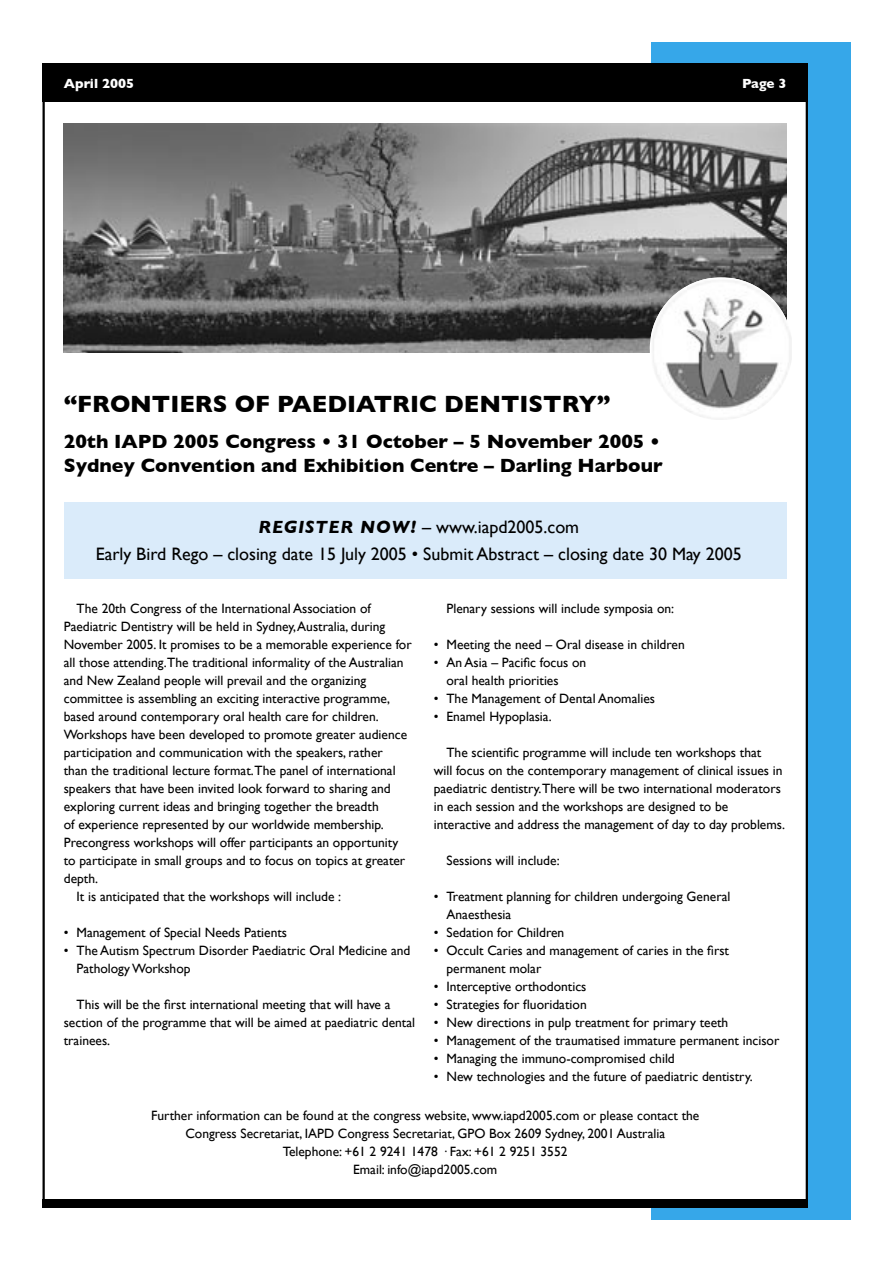
<style>
.page{position:relative;width:893px;height:1263px;background:#fff}
.page>*{position:absolute;margin:0;border:0;box-sizing:border-box;transform-origin:0 0}
.t1{font:700 24px "Gill Sans";color:#000}
.t2{font:700 19.5px "Gill Sans";color:#000}
.t3{font:18px "Gill Sans";color:#000}
.text{font:13.5px/18px "Gill Sans";color:#000}
.bullets{font:13.5px/18px "Gill Sans";color:#000}
.text_range_left{font:13.5px/18px "Gill Sans";color:#000;text-align:center}
.t4{font:700 13.5px "Gill Sans";color:#fff}
.s1{font-weight:700;font-style:italic}
</style>
<div class="page">
<div style="left:651px;top:43px;width:199px;height:1177px;background:#36a7e9"></div>
<div style="left:44px;top:65px;width:763px;height:1141px;background:#fff"></div>
<div style="left:43px;top:64px;width:765px;height:38px;background:#000"></div>
<img style="left:64px;top:123px;width:723px;height:230px">
<div style="left:64px;top:502px;width:723px;height:76px;background:#daebfa"></div>
<img style="left:651px;top:278px;width:140px;height:140px">
<div style="left:43px;top:1199px;width:765px;height:9px;background:#000"></div>
<p class="t4" style="left:64px;top:75px;width:72px">April 2005</p>
<p class="t4" style="left:742px;top:75px;width:46px">Page 3</p>
<p class="t1" style="left:64px;top:390px;width:548px">“FRONTIERS OF PAEDIATRIC DENTISTRY”</p>
<p class="t2" style="left:64px;top:430px;width:598px">20th IAPD 2005 Congress • 31 October – 5 November 2005 •</p>
<p class="t2" style="left:64px;top:453px;width:600px">Sydney Convention and Exhibition Centre – Darling Harbour</p>
<p class="t3" style="left:258px;top:516px;width:322px"><span class="s1">REGISTER NOW!</span> – www.iapd2005.com</p>
<p class="t3" style="left:96px;top:543px;width:648px">Early Bird Rego – closing date 15 July 2005 • Submit Abstract – closing date 30 May 2005</p>
<p class="text" style="left:64px;top:599px;width:349px;text-indent:13px">The 20th Congress of the International Association of Paediatric Dentistry will be held in Sydney, Australia, during November 2005. It promises to be a memorable experience for all those attending.The traditional informality of the Australian and New Zealand people will prevail and the organizing committee is assembling an exciting interactive programme, based around contemporary oral health care for children.<br>Workshops have been developed to promote greater audience participation and communication with the speakers, rather<br>than the traditional lecture format.The panel of international speakers that have been invited look forward to sharing and exploring current ideas and bringing together the breadth<br>of experience represented by our worldwide membership.<br>Precongress workshops will offer participants an opportunity to participate in small groups and to focus on topics at greater depth.</p>
<p class="text" style="left:77px;top:887px;width:266px">It is anticipated that the workshops will include :</p>
<p class="bullets" style="left:64px;top:923px;width:225px">• Management of Special Needs Patients</p>
<p class="bullets" style="left:77px;top:941px;width:335px;text-indent:-13px">• The Autism Spectrum Disorder Paediatric Oral Medicine and<br>Pathology Workshop</p>
<p class="text" style="left:64px;top:995px;width:353px;text-indent:13px">This will be the first international meeting that will have a section of the programme that will be aimed at paediatric dental trainees.</p>
<p class="text" style="left:446px;top:599px;width:229px">Plenary sessions will include symposia on:</p>
<p class="bullets" style="left:434px;top:635px;width:253px">• Meeting the need – Oral disease in children</p>
<p class="bullets" style="left:434px;top:653px;width:154px">• An Asia – Pacific focus on</p>
<p class="text" style="left:446px;top:671px;width:114px">oral health priorities</p>
<p class="bullets" style="left:434px;top:689px;width:223px">• The Management of Dental Anomalies</p>
<p class="bullets" style="left:434px;top:707px;width:119px">• Enamel Hypoplasia.</p>
<p class="text" style="left:434px;top:743px;width:353px;text-indent:13px">The scientific programme will include ten workshops that<br>will focus on the contemporary management of clinical issues in paediatric dentistry.There will be two international moderators in each session and the workshops are designed to be interactive and address the management of day to day problems.</p>
<p class="text" style="left:446px;top:851px;width:115px">Sessions will include:</p>
<p class="bullets" style="left:446px;top:887px;width:285px;text-indent:-13px">• Treatment planning for children undergoing General<br>Anaesthesia</p>
<p class="bullets" style="left:434px;top:923px;width:132px">• Sedation for Children</p>
<p class="bullets" style="left:446px;top:941px;width:284px;text-indent:-13px">• Occult Caries and management of caries in the first permanent molar</p>
<p class="bullets" style="left:434px;top:977px;width:154px">• Interceptive orthodontics</p>
<p class="bullets" style="left:434px;top:995px;width:154px">• Strategies for fluoridation</p>
<p class="bullets" style="left:434px;top:1013px;width:296px">• New directions in pulp treatment for primary teeth</p>
<p class="bullets" style="left:434px;top:1031px;width:347px">• Management of the traumatised immature permanent incisor</p>
<p class="bullets" style="left:434px;top:1049px;width:243px">• Managing the immuno-compromised child</p>
<p class="bullets" style="left:434px;top:1067px;width:321px">• New technologies and the future of paediatric dentistry.</p>
<p class="text_range_left" style="left:151px;top:1106px;width:550px">Further information can be found at the congress website, www.iapd2005.com or please contact the<br>Congress Secretariat, IAPD Congress Secretariat, GPO Box 2609 Sydney, 2001 Australia</p>
<p class="text_range_left" style="left:283px;top:1142px;width:286px">Telephone: +61 2 9241 1478 · Fax: +61 2 9251 3552</p>
<p class="text_range_left" style="left:353px;top:1160px;width:146px">Email: info@iapd2005.com</p>
</div>
